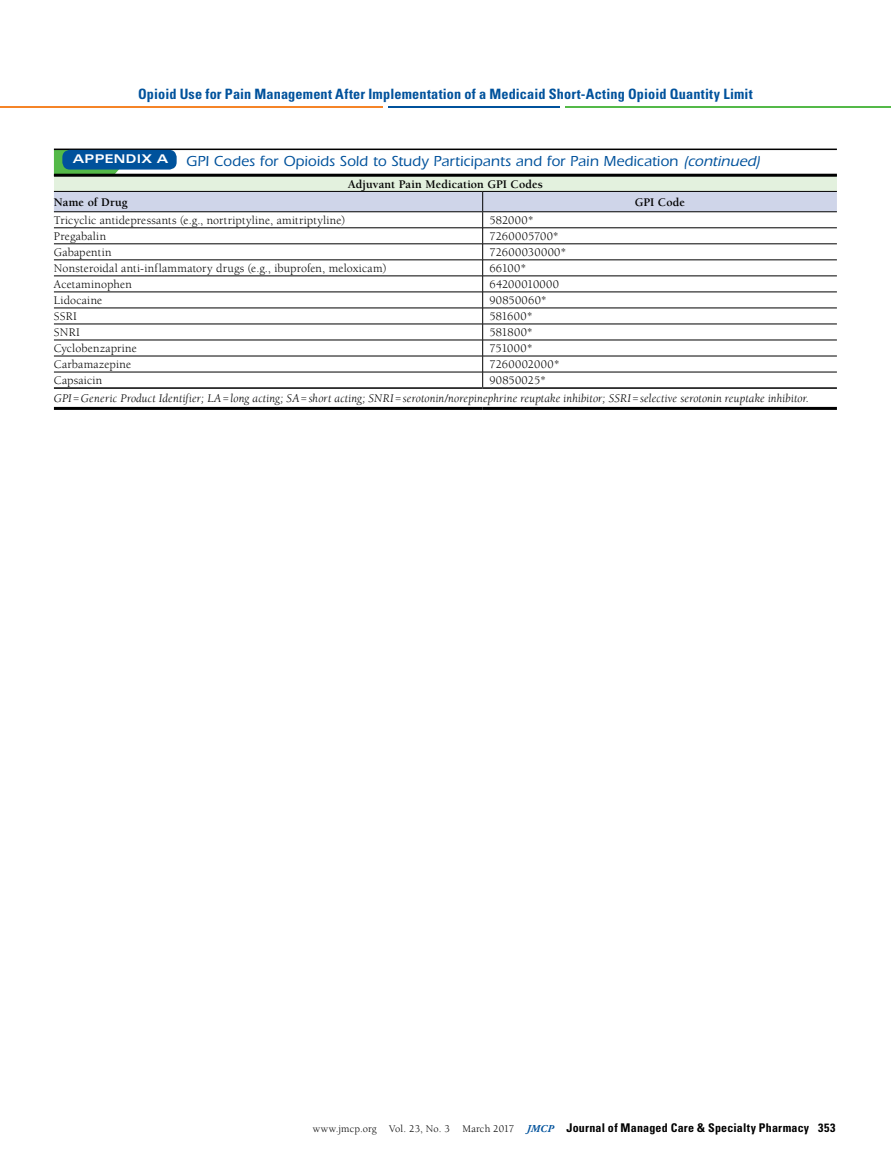
<style>
.page{position:relative;width:891px;height:1175px;background:#fff}
.page>*{position:absolute;margin:0;border:0;box-sizing:border-box;transform-origin:0 0}
.t1{font:500 15px "ITC Eras Std";letter-spacing:.005em;color:#00529c}
.t2{font:700 condensed 14.25px "Univers";letter-spacing:.01em;color:#00529c}
.t3{font:12px "Berkeley Pro";letter-spacing:.015em;color:#000}
.t4{font:italic 12px "Berkeley Pro";letter-spacing:.01em;color:#000}
.t5{font:700 condensed 12px "Univers";letter-spacing:.015em;color:#000}
.t6{font:700 12px "Berkeley Pro";letter-spacing:.005em;color:#000}
.t7{font:12px "Berkeley Pro";letter-spacing:.035em;color:#000}
.s1{font-style:italic}
.s2{font-family:"Berkeley Pro";font-weight:400;font-stretch:normal;font-size:10.5px}
.s3{font-family:"Adobe Garamond Pro";font-style:italic;font-stretch:normal;font-size:10.5px;color:#00529c}
</style>
<div class="page">
<hr style="left:0;top:107px;width:383px;height:1px;background:#f58427">
<hr style="left:388px;top:107px;width:172px;height:1px;background:#00529c">
<hr style="left:565px;top:107px;width:326px;height:1px;background:#54b948">
<div style="left:54px;top:175px;width:783px;height:16px;background:#e3f1de"></div>
<svg style="left:54px;top:191px;width:783px;height:196px"></svg>
<hr style="left:54px;top:211px;width:429px;height:1px;background:#000">
<hr style="left:483px;top:211px;width:354px;height:1px;background:#000">
<hr style="left:54px;top:387px;width:429px;height:2px;background:#000">
<hr style="left:483px;top:387px;width:354px;height:2px;background:#000">
<hr style="left:54px;top:407px;width:429px;height:3px;background:#000">
<hr style="left:483px;top:407px;width:354px;height:3px;background:#000">
<svg style="left:54px;top:150px;width:83px;height:24px"></svg>
<hr style="left:54px;top:148px;width:783px;height:2px;background:#000">
<hr style="left:54px;top:174px;width:783px;height:3px;background:#000">
<div style="left:62px;top:150px;width:115px;height:20px;background:#00529c;border-radius:8px"></div>
<p class="t2" style="left:138px;top:85px;width:616px">Opioid Use for Pain Management After Implementation of a Medicaid Short-Acting Opioid Quantity Limit</p>
<p class="t1" style="left:73px;top:153px;width:692px"><sup>APPENDIX</sup> <sup>A</sup> GPI Codes for Opioids Sold to Study Participants and for Pain Medication <span class="s1">(continued)</span></p>
<p class="t6" style="left:348px;top:177px;width:197px">Adjuvant Pain Medication GPI Codes</p>
<p class="t6" style="left:54px;top:196px;width:75px">Name of Drug</p>
<p class="t6" style="left:635px;top:196px;width:52px">GPI Code</p>
<p class="t3" style="left:54px;top:214px;width:293px">Tricyclic antidepressants (e.g., nortriptyline, amitriptyline)</p>
<p class="t3" style="left:489px;top:214px;width:46px">582000*</p>
<p class="t3" style="left:54px;top:230px;width:54px">Pregabalin</p>
<p class="t3" style="left:489px;top:230px;width:71px">7260005700*</p>
<p class="t3" style="left:54px;top:246px;width:59px">Gabapentin</p>
<p class="t3" style="left:489px;top:246px;width:79px">72600030000*</p>
<p class="t3" style="left:54px;top:262px;width:334px">Nonsteroidal anti-inflammatory drugs (e.g., ibuprofen, meloxicam)</p>
<p class="t3" style="left:489px;top:262px;width:38px">66100*</p>
<p class="t3" style="left:54px;top:278px;width:79px">Acetaminophen</p>
<p class="t7" style="left:489px;top:278px;width:71px">64200010000</p>
<p class="t3" style="left:54px;top:294px;width:50px">Lidocaine</p>
<p class="t3" style="left:489px;top:294px;width:59px">90850060*</p>
<p class="t3" style="left:54px;top:310px;width:25px">SSRI</p>
<p class="t3" style="left:489px;top:310px;width:45px">581600*</p>
<p class="t3" style="left:54px;top:326px;width:28px">SNRI</p>
<p class="t3" style="left:489px;top:326px;width:45px">581800*</p>
<p class="t3" style="left:54px;top:342px;width:85px">Cyclobenzaprine</p>
<p class="t3" style="left:489px;top:342px;width:45px">751000*</p>
<p class="t3" style="left:54px;top:358px;width:79px">Carbamazepine</p>
<p class="t3" style="left:489px;top:358px;width:72px">7260002000*</p>
<p class="t3" style="left:54px;top:374px;width:50px">Capsaicin</p>
<p class="t3" style="left:489px;top:374px;width:58px">90850025*</p>
<p class="t4" style="left:54px;top:391px;width:757px">GPI=Generic Product Identifier; LA=long acting; SA=short acting; SNRI=serotonin/norepinephrine reuptake inhibitor; SSRI=selective serotonin reuptake inhibitor.</p>
<p class="t5" style="left:313px;top:1120px;width:524px"><span class="s2">www.jmcp.org Vol. 23, No. 3 March 2017</span> <span class="s3">JMCP</span> Journal of Managed Care &amp; Specialty Pharmacy 353</p>
</div>
